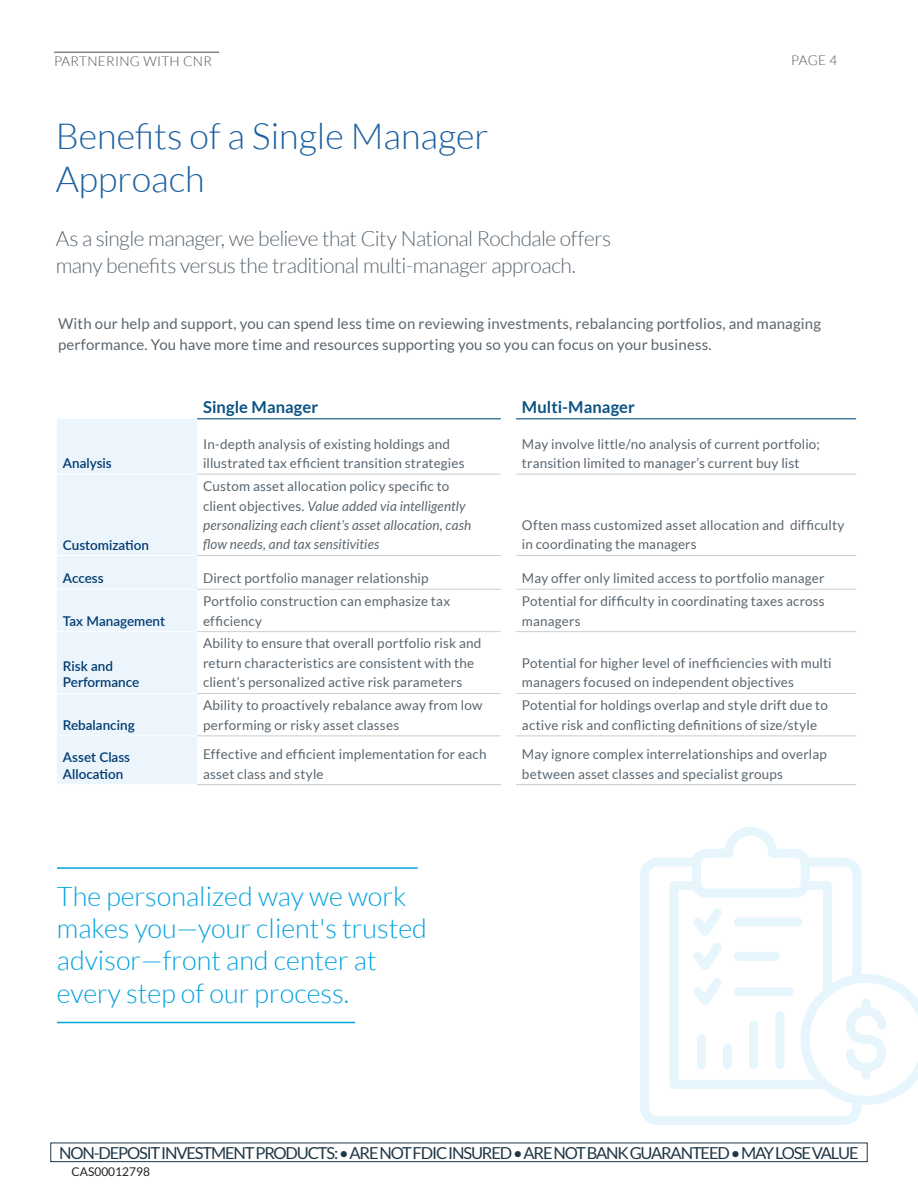
<style>
.page{position:relative;width:918px;height:1188px;background:#fff}
.page>*{position:absolute;margin:0;border:0;box-sizing:border-box;transform-origin:0 0}
.t1{font:300 36px/43.2px "Lato";color:#1c60a1}
.Call_Cyan{font:300 27px/32.4px "Lato";color:#00a2df}
.IntroPAragraph{font:300 21px/27px "Lato";letter-spacing:-.025em;color:#5a6670}
.t2{font:16.5px "Lato";letter-spacing:-.07em;color:#203746}
.Table_Body_Grey{font:700 16.5px "Lato";letter-spacing:.005em;color:#0a5282}
.Body_Copy_10_Grey{font:15px/21px "Lato";letter-spacing:.01em;color:#5a6670}
.Table_Body_Grey-2{font:13.5px/19.5px "Lato";letter-spacing:.01em;color:#5a6670}
.Table_Body_Grey-3{font:italic 13.5px/19.5px "Lato";letter-spacing:.01em;color:#5a6670}
.Emphasis_HEeader_116{font:600 13.5px/16.2px "Lato";color:#003b71}
.t3{font:300 13.5px "Lato";letter-spacing:.025em;color:#4a4f55}
.t4{font:12px "Lato";color:#231f20}
.s1{font-style:normal}
</style>
<div class="page">
<hr style="left:54px;top:52px;width:165px;height:1px;background:#4a4f55">
<svg style="left:640px;top:827px;width:278px;height:298px"></svg>
<svg style="left:846px;top:999px;width:40px;height:81px"></svg>
<div style="left:697px;top:1034px;width:9px;height:35px;background:#e6f6fc;border-radius:4px"></div>
<div style="left:723px;top:1043px;width:9px;height:26px;background:#e6f6fc;border-radius:4px"></div>
<div style="left:749px;top:1021px;width:9px;height:48px;background:#e6f6fc;border-radius:4px"></div>
<div style="left:775px;top:1012px;width:9px;height:57px;background:#e6f6fc;border-radius:4px"></div>
<div style="left:57px;top:419px;width:140px;height:365px;background:#edf5fc"></div>
<hr style="left:197px;top:418px;width:304px;height:1px;background:#0a5282">
<hr style="left:516px;top:418px;width:340px;height:1px;background:#0a5282">
<hr style="left:197px;top:474px;width:304px;height:1px;background:#cdcfcf">
<hr style="left:516px;top:474px;width:340px;height:1px;background:#cdcfcf">
<hr style="left:197px;top:555px;width:304px;height:1px;background:#cdcfcf">
<hr style="left:516px;top:555px;width:340px;height:1px;background:#cdcfcf">
<hr style="left:197px;top:589px;width:304px;height:1px;background:#cdcfcf">
<hr style="left:516px;top:589px;width:340px;height:1px;background:#cdcfcf">
<hr style="left:197px;top:631px;width:304px;height:1px;background:#cdcfcf">
<hr style="left:516px;top:631px;width:340px;height:1px;background:#cdcfcf">
<hr style="left:197px;top:693px;width:304px;height:1px;background:#cdcfcf">
<hr style="left:516px;top:693px;width:340px;height:1px;background:#cdcfcf">
<hr style="left:197px;top:735px;width:304px;height:1px;background:#cdcfcf">
<hr style="left:516px;top:735px;width:340px;height:1px;background:#cdcfcf">
<hr style="left:197px;top:784px;width:304px;height:1px;background:#cdcfcf">
<hr style="left:516px;top:784px;width:340px;height:1px;background:#cdcfcf">
<hr style="left:57px;top:474px;width:140px;height:1px;background:#fff">
<hr style="left:57px;top:555px;width:140px;height:1px;background:#fff">
<hr style="left:57px;top:589px;width:140px;height:1px;background:#fff">
<hr style="left:57px;top:631px;width:140px;height:1px;background:#fff">
<hr style="left:57px;top:693px;width:140px;height:1px;background:#fff">
<hr style="left:57px;top:735px;width:140px;height:1px;background:#fff">
<hr style="left:57px;top:867px;width:361px;height:2px;background:#00a2df">
<hr style="left:57px;top:1022px;width:298px;height:1px;background:#00a2df">
<div style="left:51px;top:1143px;width:816px;height:19px;border:1px solid #203746"></div>
<p class="t3" style="left:54px;top:54px;width:160px">PARTNERING WITH CNR</p>
<p class="t3" style="left:791px;top:53px;width:47px">PAGE 4</p>
<h2 class="t1" style="left:56px;top:114px;width:435px">Benefits of a Single Manager<br>Approach</h2>
<p class="IntroPAragraph" style="left:56px;top:225px;width:557px">As a single manager, we believe that City National Rochdale offers many benefits versus the traditional multi-manager approach.</p>
<p class="Body_Copy_10_Grey" style="left:58px;top:313px;width:764px">With our help and support, you can spend less time on reviewing investments, rebalancing portfolios, and managing performance. You have more time and resources supporting you so you can focus on your business.</p>
<p class="Emphasis_HEeader_116" style="left:63px;top:455px;width:50px">Analysis</p>
<p class="Emphasis_HEeader_116" style="left:63px;top:536px;width:88px">Customization</p>
<p class="Table_Body_Grey" style="left:203px;top:397px;width:117px">Single Manager</p>
<p class="Table_Body_Grey" style="left:522px;top:397px;width:115px">Multi-Manager</p>
<p class="Table_Body_Grey-2" style="left:203px;top:434px;width:263px">In-depth analysis of existing holdings and illustrated tax efficient transition strategies</p>
<p class="Table_Body_Grey-2" style="left:522px;top:434px;width:299px">May involve little/no analysis of current portfolio; transition limited to manager’s current buy list</p>
<p class="Table_Body_Grey-3" style="left:203px;top:477px;width:270px"><span class="s1">Custom asset allocation policy specific to client objectives.</span> Value added via intelligently personalizing each client’s asset allocation, cash flow needs, and tax sensitivities</p>
<p class="Table_Body_Grey-2" style="left:522px;top:515px;width:324px">Often mass customized asset allocation and difficulty in coordinating the managers</p>
<p class="Emphasis_HEeader_116" style="left:63px;top:570px;width:42px">Access</p>
<p class="Table_Body_Grey-2" style="left:203px;top:569px;width:227px">Direct portfolio manager relationship</p>
<p class="Table_Body_Grey-2" style="left:522px;top:569px;width:304px">May offer only limited access to portfolio manager</p>
<p class="Emphasis_HEeader_116" style="left:63px;top:612px;width:104px">Tax Management</p>
<p class="Table_Body_Grey-2" style="left:203px;top:591px;width:249px">Portfolio construction can emphasize tax efficiency</p>
<p class="Table_Body_Grey-2" style="left:522px;top:591px;width:304px">Potential for difficulty in coordinating taxes across managers</p>
<p class="Emphasis_HEeader_116" style="left:63px;top:658px;width:78px">Risk and<br>Performance</p>
<p class="Emphasis_HEeader_116" style="left:63px;top:716px;width:73px">Rebalancing</p>
<p class="Table_Body_Grey-2" style="left:203px;top:634px;width:280px">Ability to ensure that overall portfolio risk and return characteristics are consistent with the client’s personalized active risk parameters</p>
<p class="Table_Body_Grey-2" style="left:522px;top:653px;width:311px">Potential for higher level of inefficiencies with multi managers focused on independent objectives</p>
<p class="Table_Body_Grey-2" style="left:203px;top:696px;width:281px">Ability to proactively rebalance away from low performing or risky asset classes</p>
<p class="Table_Body_Grey-2" style="left:522px;top:696px;width:307px">Potential for holdings overlap and style drift due to active risk and conflicting definitions of size/style</p>
<p class="Emphasis_HEeader_116" style="left:63px;top:749px;width:69px">Asset Class<br>Allocation</p>
<p class="Table_Body_Grey-2" style="left:203px;top:744px;width:285px">Effective and efficient implementation for each asset class and style</p>
<p class="Table_Body_Grey-2" style="left:522px;top:744px;width:306px">May ignore complex interrelationships and overlap between asset classes and specialist groups</p>
<p class="Call_Cyan" style="left:57px;top:880px;width:371px">The personalized way we work makes you—your client's trusted advisor—front and center at every step of our process.</p>
<p class="t2" style="left:59px;top:1144px;width:801px">NON-DEPOSIT INVESTMENT PRODUCTS: • ARE NOT FDIC INSURED • ARE NOT BANK GUARANTEED • MAY LOSE VALUE</p>
<p class="t4" style="left:72px;top:1165px;width:80px">CAS00012798</p>
</div>
